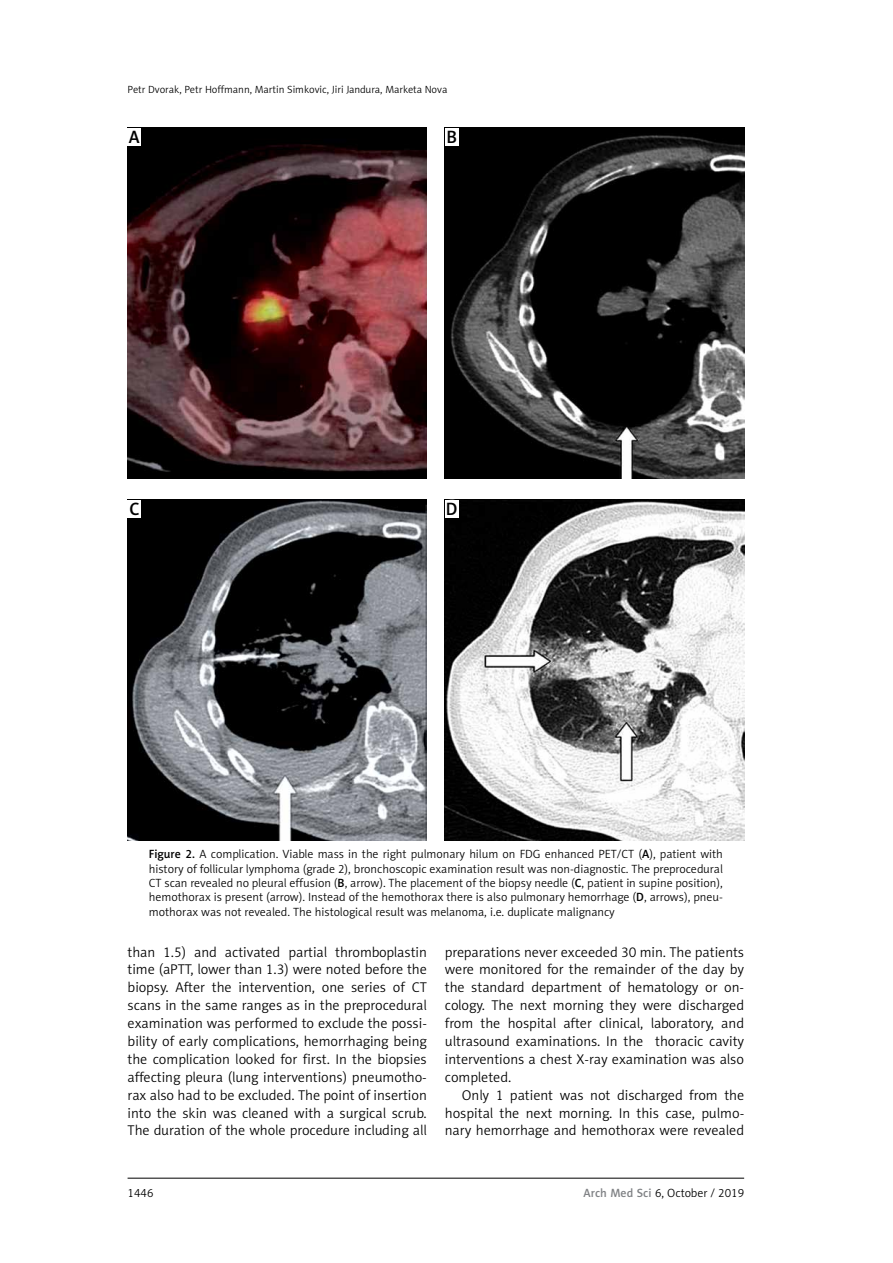
<style>
.page{position:relative;width:893px;height:1263px;background:#fff}
.page>*{position:absolute;margin:0;border:0;box-sizing:border-box;transform-origin:0 0}
.t1{font:18px "Naomi Sans EFN Medium";color:#000}
.t2{font:14.25px/17.9px "Naomi Sans EFN Light";color:#000;text-align:justify}
.t3{font:12px/14.4px "Naomi Sans EFN Light";color:#000;text-align:justify}
.t4{font:10.5px "Naomi Sans EFN Light";color:#000}
.s1{font-family:"Naomi Sans EFN Medium"}
.s2{font-family:"Naomi Sans EFN Medium";color:#808285}
</style>
<div class="page">
<hr style="left:128px;top:1178px;width:616px;height:1px;background:#000">
<img style="left:128px;top:128px;width:299px;height:351px">
<img style="left:445px;top:128px;width:299px;height:351px">
<img style="left:128px;top:500px;width:299px;height:341px">
<img style="left:445px;top:500px;width:299px;height:340px">
<div style="left:128px;top:128px;width:13px;height:17px;background:#fff"></div>
<div style="left:445px;top:128px;width:13px;height:17px;background:#fff"></div>
<div style="left:128px;top:500px;width:13px;height:17px;background:#fff"></div>
<div style="left:445px;top:500px;width:13px;height:17px;background:#fff"></div>
<p class="t4" style="left:128px;top:83px;width:321px">Petr Dvorak, Petr Hoffmann, Martin Simkovic, Jiri Jandura, Marketa Nova</p>
<p class="t1" style="left:129px;top:126px;width:12px">A</p>
<p class="t1" style="left:446px;top:126px;width:12px">B</p>
<p class="t1" style="left:129px;top:498px;width:12px">C</p>
<p class="t1" style="left:446px;top:498px;width:13px">D</p>
<p class="t3" style="left:149px;top:847px;width:576px"><span class="s1">Figure 2.</span> A complication. Viable mass in the right pulmonary hilum on FDG enhanced PET/CT (<span class="s1">A</span>), patient with history of follicular lymphoma (grade 2), bronchoscopic examination result was non-diagnostic. The preprocedural CT scan revealed no pleural effusion (<span class="s1">B</span>, arrow). The placement of the biopsy needle (<span class="s1">C</span>, patient in supine position), hemothorax is present (arrow). Instead of the hemothorax there is also pulmonary hemorrhage (<span class="s1">D</span>, arrows), pneu&shy;mothorax was not revealed. The histological result was melanoma, i.e. duplicate malignancy</p>
<p class="t2" style="left:128px;top:943px;width:301px">than 1.5) and activated partial thromboplastin time (aPTT, lower than 1.3) were noted before the biopsy. After the intervention, one series of CT scans in the same ranges as in the preprocedural examination was performed to exclude the possi&shy;bility of early complications, hemorrhaging being the complication looked for first. In the biopsies affecting pleura (lung interventions) pneumotho&shy;rax also had to be excluded. The point of insertion into the skin was cleaned with a surgical scrub.<br>The duration of the whole procedure including all</p>
<p class="t2" style="left:445px;top:943px;width:301px">preparations never exceeded 30 min. The patients were monitored for the remainder of the day by the standard department of hematology or on&shy;cology. The next morning they were discharged from the hospital after clinical, laboratory, and ultrasound examinations. In the thoracic cavity interventions a chest X-ray examination was also completed.</p>
<p class="t2" style="left:445px;top:1086px;width:301px;text-indent:17px">Only 1 patient was not discharged from the hospital the next morning. In this case, pulmo&shy;nary hemorrhage and hemothorax were revealed</p>
<p class="t3" style="left:128px;top:1186px;width:27px">1446</p>
<p class="t3" style="left:584px;top:1186px;width:162px"><span class="s2">Arch Med Sci</span> 6, October / 2019</p>
</div>
